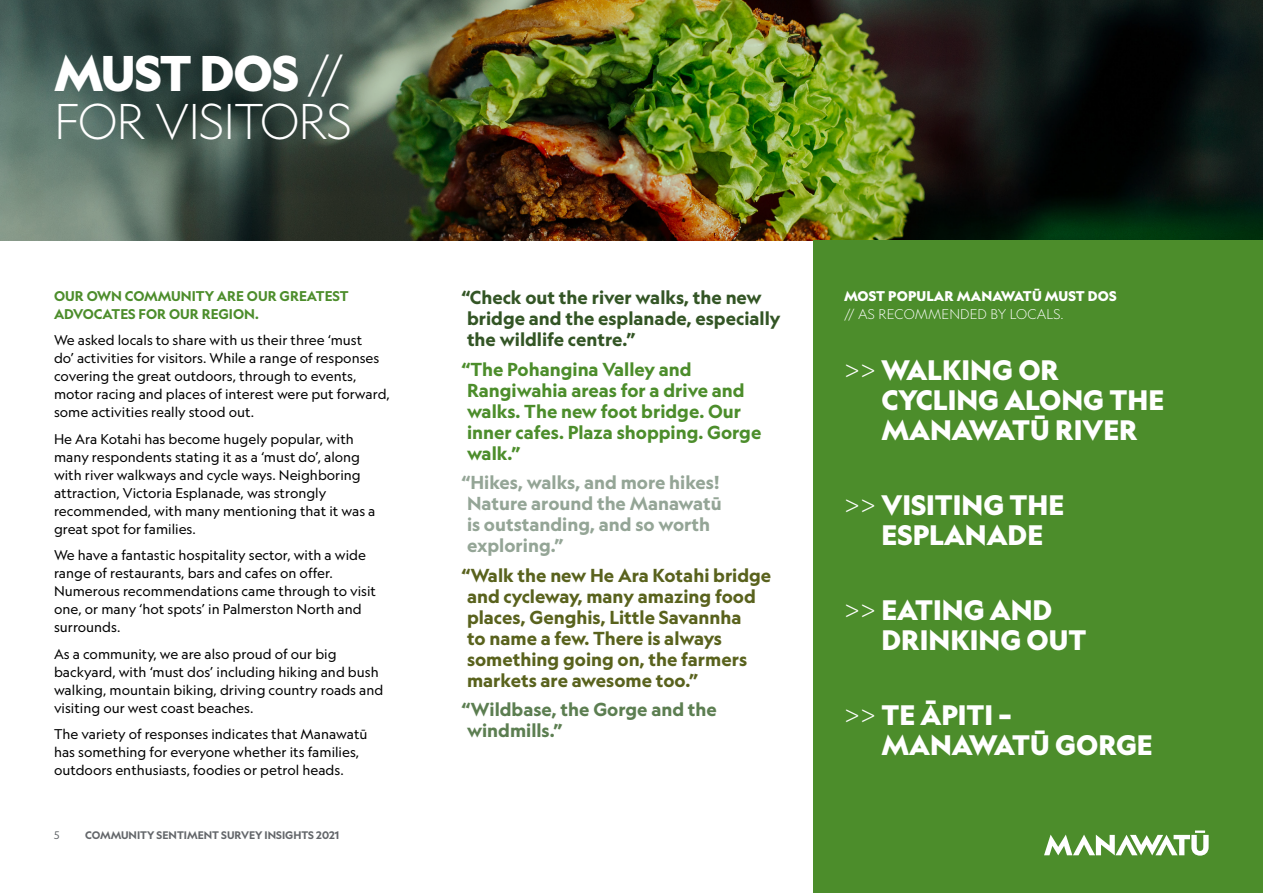
<style>
.page{position:relative;width:1263px;height:893px;background:#fff}
.page>*{position:absolute;margin:0;border:0;box-sizing:border-box;transform-origin:0 0}
.t1{font:300 48px/48px "Geograph";letter-spacing:-.02em;color:#fff}
.t2{font:900 27px/30px "Geograph";color:#fff}
.t3{font:700 18px/21px "Geograph";color:#59621d}
.t4{font:700 18px/21px "Geograph";color:#4c8d2b}
.t5{font:700 18px/21px "Geograph";color:#94a596}
.t6{font:700 18px/21px "Geograph";color:#335525}
.t7{font:700 18px/21px "Geograph";color:#5c7e51}
.t8{font:13.5px/18px "Geograph";color:#000}
.t9{font:700 13.5px/18px "Geograph";color:#4c8d2b}
.t10{font:900 13.5px/18px "Geograph";letter-spacing:.01em;color:#fff}
.t11{font:700 10.5px "Geograph";color:#63666a}
.t12{font:10.5px "Geograph";color:#63666a}
.s1{font-weight:900}
.s2{font-weight:300}
</style>
<div class="page">
<img style="left:0;top:0;width:1263px;height:240px">
<div style="left:814px;top:240px;width:449px;height:653px;background:#4c8d2b"></div>
<svg style="left:1044px;top:830px;width:164px;height:26px"></svg>
<p class="t1" style="left:54px;top:49px;width:300px"><span class="s1">MUST DOS</span> //<br>FOR VISITORS</p>
<p class="t9" style="left:54px;top:287px;width:296px">OUR OWN COMMUNITY ARE OUR GREATEST<br>ADVOCATES FOR OUR REGION.</p>
<p class="t8" style="left:54px;top:331px;width:337px">We asked locals to share with us their three ‘must<br>do’ activities for visitors. While a range of responses covering the great outdoors, through to events, motor racing and places of interest were put forward, some activities really stood out.</p>
<p class="t8" style="left:54px;top:430px;width:323px">He Ara Kotahi has become hugely popular, with many respondents stating it as a ‘must do’, along with river walkways and cycle ways. Neighboring attraction, Victoria Esplanade, was strongly recommended, with many mentioning that it was a great spot for families.</p>
<p class="t8" style="left:54px;top:546px;width:324px">We have a fantastic hospitality sector, with a wide range of restaurants, bars and cafes on offer.<br>Numerous recommendations came through to visit one, or many ‘hot spots’ in Palmerston North and surrounds.</p>
<p class="t8" style="left:54px;top:645px;width:331px">As a community, we are also proud of our big backyard, with ‘must dos’ including hiking and bush walking, mountain biking, driving country roads and visiting our west coast beaches.</p>
<p class="t8" style="left:54px;top:725px;width:315px">The variety of responses indicates that Manawatū has something for everyone whether its families, outdoors enthusiasts, foodies or petrol heads.</p>
<p class="t12" style="left:54px;top:828px;width:7px">5</p>
<p class="t11" style="left:85px;top:828px;width:256px">COMMUNITY SENTIMENT SURVEY INSIGHTS 2021</p>
<p class="t6" style="left:467px;top:287px;width:315px;text-indent:-6px">“Check out the river walks, the new bridge and the esplanade, especially the wildlife centre.”</p>
<p class="t4" style="left:467px;top:358px;width:296px;text-indent:-6px">“The Pohangina Valley and<br>Rangiwahia areas for a drive and walks. The new foot bridge. Our inner cafes. Plaza shopping. Gorge walk.”</p>
<p class="t5" style="left:467px;top:472px;width:256px;text-indent:-6px">“Hikes, walks, and more hikes!<br>Nature around the Manawatū is outstanding, and so worth exploring.”</p>
<p class="t3" style="left:467px;top:564px;width:306px;text-indent:-6px">“Walk the new He Ara Kotahi bridge and cycleway, many amazing food places, Genghis, Little Savannha<br>to name a few. There is always something going on, the farmers markets are awesome too.”</p>
<p class="t7" style="left:467px;top:699px;width:251px;text-indent:-6px">“Wildbase, the Gorge and the windmills.”</p>
<p class="t10" style="left:844px;top:287px;width:274px">MOST POPULAR MANAWATŪ MUST DOS <span class="s2">// AS RECOMMENDED BY LOCALS.</span></p>
<p class="t2" style="left:881px;top:355px;width:284px;text-indent:-38px"><span class="s2">&gt;&gt;</span> WALKING OR<br>CYCLING ALONG THE<br>MANAWATŪ RIVER</p>
<p class="t2" style="left:881px;top:490px;width:184px;text-indent:-38px"><span class="s2">&gt;&gt;</span> VISITING THE<br>ESPLANADE</p>
<p class="t2" style="left:881px;top:594px;width:206px;text-indent:-38px"><span class="s2">&gt;&gt;</span> EATING AND<br>DRINKING OUT</p>
<p class="t2" style="left:881px;top:699px;width:272px;text-indent:-38px"><span class="s2">&gt;&gt;</span> TE ĀPITI –<br>MANAWATŪ GORGE</p>
</div>
